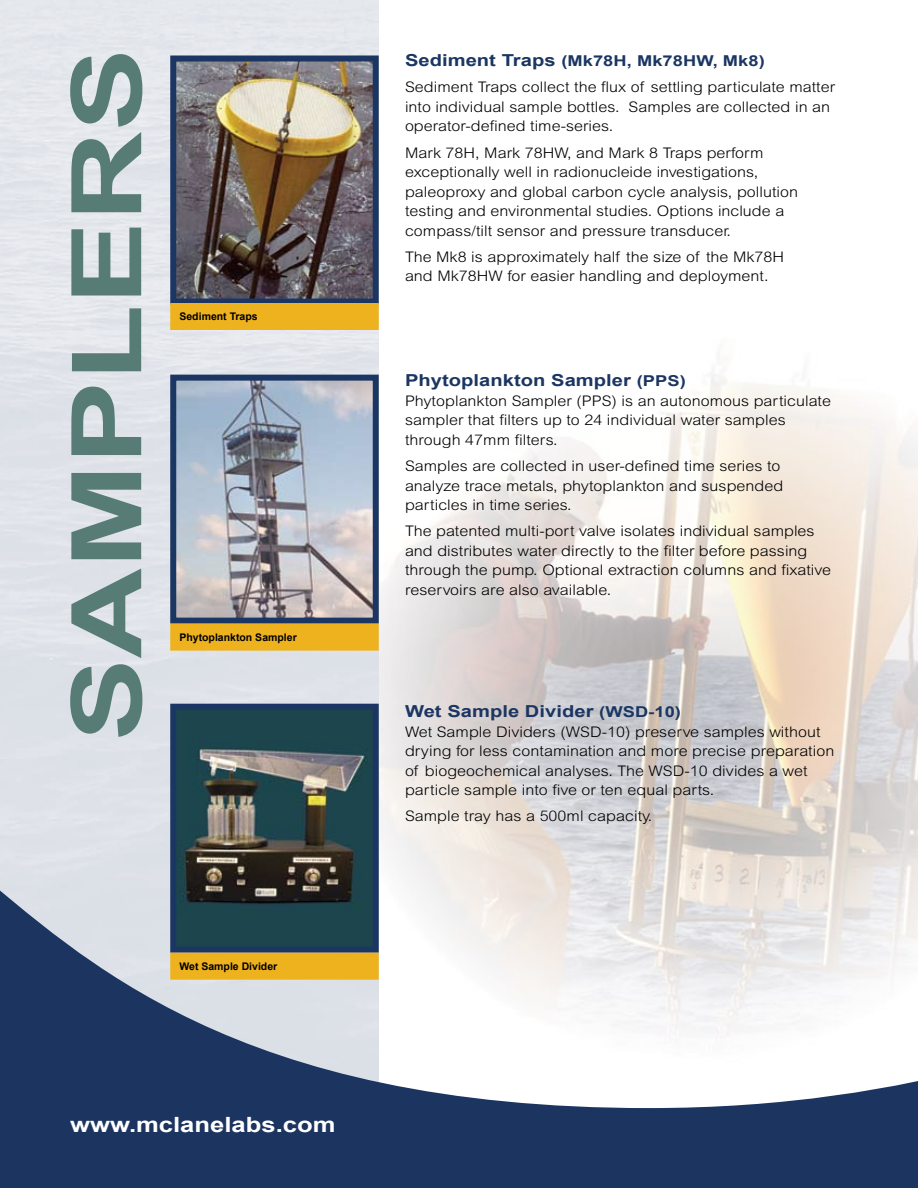
<style>
.page{position:relative;width:918px;height:1188px;background:#fff}
.page>*{position:absolute;margin:0;border:0;box-sizing:border-box;transform-origin:0 0}
.t1{font:700 97.5px "Arial";color:#577c76;scale:1.28 1}
.t2{font:700 21px "Arial";color:#fff;scale:1.22 1}
.t3{font:700 16.5px "Arial";letter-spacing:.005em;color:#1b3662;scale:1.22 1}
.t4{font:700 15px "Arial";letter-spacing:.005em;color:#1b3662;scale:1.22 1}
.t5{font:300 14.7px/19.5px "Arial MT Std";letter-spacing:.005em;color:#000;scale:1.1 1}
.t6{font:700 10.5px "Arial";color:#000}
.s1{font-size:16.5px}
.s2{font-size:15px}
</style>
<div class="page">
<img style="left:379px;top:374px;width:539px;height:492px">
<img style="left:0;top:866px;width:918px;height:322px">
<img style="left:177px;top:63px;width:195px;height:234px">
<div style="left:170px;top:56px;width:209px;height:248px;border:6px solid #1b3662"></div>
<div style="left:173px;top:306px;width:203px;height:21px;background:#eeb21e"></div>
<div style="left:170px;top:303px;width:209px;height:27px;border:6px solid #eeb21e"></div>
<img style="left:177px;top:711px;width:195px;height:235px">
<div style="left:170px;top:704px;width:209px;height:249px;border:6px solid #1b3662"></div>
<div style="left:173px;top:956px;width:203px;height:21px;background:#eeb21e"></div>
<div style="left:170px;top:953px;width:209px;height:27px;border:6px solid #eeb21e"></div>
<img style="left:177px;top:382px;width:195px;height:235px">
<div style="left:170px;top:375px;width:209px;height:249px;border:6px solid #1b3662"></div>
<div style="left:173px;top:627px;width:203px;height:21px;background:#eeb21e"></div>
<div style="left:170px;top:624px;width:209px;height:27px;border:6px solid #eeb21e"></div>
<h1 class="t1" style="left:52px;top:741px;width:543px;rotate:-90deg">SAMPLERS</h1>
<p class="t6" style="left:179px;top:311px;width:80px">Sediment Traps</p>
<p class="t6" style="left:179px;top:631px;width:119px">Phytoplankton Sampler</p>
<p class="t6" style="left:179px;top:960px;width:99px">Wet Sample Divider</p>
<h2 class="t2" style="left:70px;top:1113px;width:219px">www.mclanelabs.com</h2>
<p class="t4" style="left:405px;top:52px;width:296px"><span class="s1">Sediment Traps</span> (Mk78H, Mk78HW, Mk8)</p>
<p class="t5" style="left:405px;top:77px;width:393px">Sediment Traps collect the flux of settling particulate matter into individual sample bottles. Samples are collected in an operator-defined time-series.</p>
<p class="t5" style="left:405px;top:143px;width:359px">Mark 78H, Mark 78HW, and Mark 8 Traps perform exceptionally well in radionucleide investigations, paleoproxy and global carbon cycle analysis, pollution testing and environmental studies. Options include a compass/tilt sensor and pressure transducer.</p>
<p class="t5" style="left:405px;top:247px;width:346px">The Mk8 is approximately half the size of the Mk78H and Mk78HW for easier handling and deployment.</p>
<p class="t3" style="left:405px;top:371px;width:232px">Phytoplankton Sampler <span class="s2">(PPS)</span></p>
<p class="t5" style="left:405px;top:391px;width:389px">Phytoplankton Sampler (PPS) is an autonomous particulate sampler that filters up to 24 individual water samples through 47mm filters.</p>
<p class="t5" style="left:405px;top:456px;width:345px">Samples are collected in user-defined time series to analyze trace metals, phytoplankton and suspended particles in time series.</p>
<p class="t5" style="left:405px;top:521px;width:389px">The patented multi-port valve isolates individual samples and distributes water directly to the filter before passing through the pump. Optional extraction columns and fixative reservoirs are also available.</p>
<p class="t3" style="left:405px;top:702px;width:228px">Wet Sample Divider <span class="s2">(WSD-10)</span></p>
<p class="t5" style="left:405px;top:722px;width:392px">Wet Sample Dividers (WSD-10) preserve samples without drying for less contamination and more precise preparation of biogeochemical analyses. The WSD-10 divides a wet particle sample into five or ten equal parts.</p>
<p class="t5" style="left:405px;top:806px;width:226px">Sample tray has a 500ml capacity.</p>
</div>
